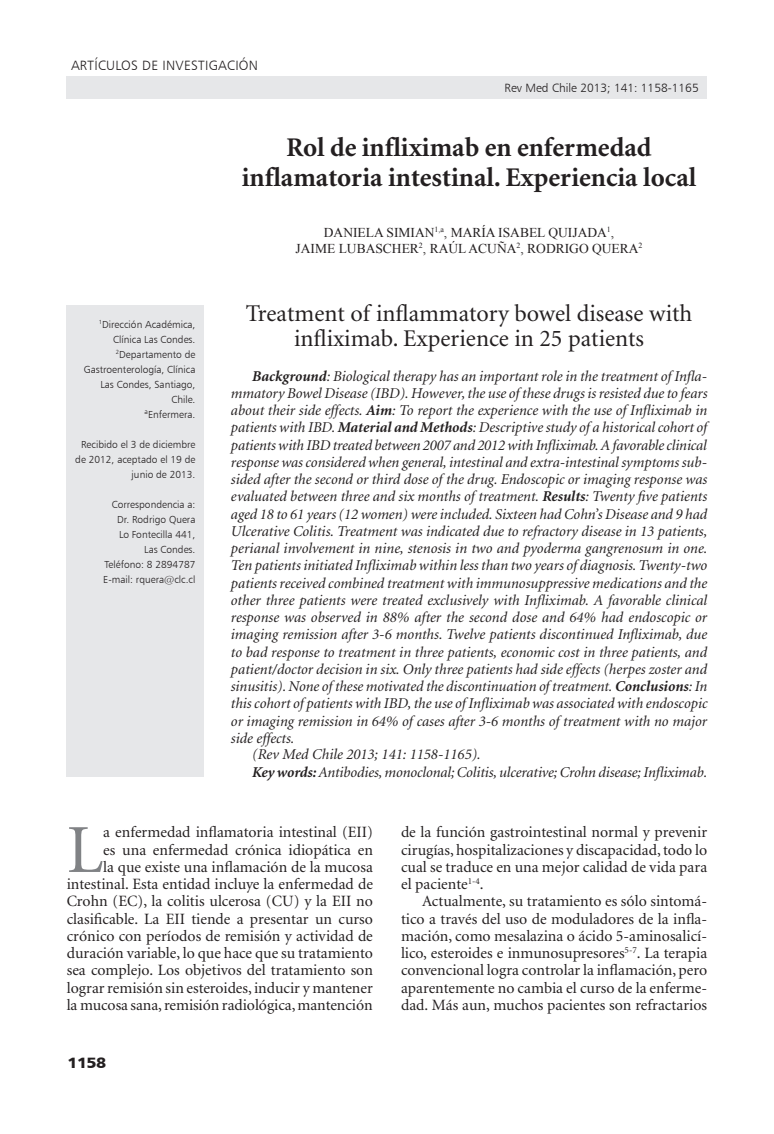
<style>
.page{position:relative;width:774px;height:1134px;background:#fff}
.page>*{position:absolute;margin:0;border:0;box-sizing:border-box;transform-origin:0 0}
._1texto{font:68.85px "Minion";color:#808285}
._2titulo{font:700 27px/30px "Minion";color:#231f20;text-align:center}
._1resumen{font:24px/25.5px "Minion";color:#231f20;text-align:center}
._1texto-2{font:15.75px/17.2px "Minion";color:#231f20;text-align:justify}
._1resumen-2{font:italic 15px/17.2px "Minion";color:#231f20;text-align:justify}
.t1{font:15px "Humanist 777 BT Black B";color:#231f20;scale:1.1 1}
._1autor{font:13.5px/16.2px "Times New Roman";color:#231f20;text-align:center}
.t2{font:13.5px "Humanist 777 BT Light B";letter-spacing:.02em;color:#231f20}
.t3{font:12px "Humanist 777 BT Light B";color:#231f20}
._1datos{font:10.2px/15px "Humanist 777 BT Light B";color:#231f20;text-align:right}
.s1{font-weight:700}
</style>
<div class="page">
<div style="left:67px;top:77px;width:640px;height:22px;background:#e6e7e9"></div>
<div style="left:67px;top:305px;width:137px;height:472px;background:#e6e7e9"></div>
<p class="t2" style="left:71px;top:57px;width:189px">artículos de investigación</p>
<p class="t3" style="left:505px;top:81px;width:196px">Rev Med Chile 2013; 141: 1158-1165</p>
<p class="_1datos" style="left:99px;top:316px;width:98px"><sup>1</sup>Dirección Académica,<br>Clínica Las Condes.</p>
<p class="_1datos" style="left:84px;top:346px;width:113px"><sup>2</sup>Departamento de<br>Gastroenterología, Clínica<br>Las Condes, Santiago,<br>Chile.</p>
<p class="_1datos" style="left:145px;top:406px;width:52px"><sup>a</sup>E nfermera.</p>
<p class="_1datos" style="left:75px;top:436px;width:122px">Recibido el 3 de diciembre de 2012, aceptado el 19 de junio de 2013.</p>
<p class="_1datos" style="left:112px;top:496px;width:85px">Correspondencia a:</p>
<p class="_1datos" style="left:117px;top:511px;width:80px">Dr. Rodrigo Quera</p>
<p class="_1datos" style="left:119px;top:526px;width:78px">Lo Fontecilla 441,</p>
<p class="_1datos" style="left:144px;top:541px;width:53px">Las Condes.</p>
<p class="_1datos" style="left:105px;top:556px;width:92px">Teléfono: 8 2894787</p>
<p class="_1datos" style="left:103px;top:571px;width:94px">E-mail: rquera@clc.cl</p>
<p class="_2titulo" style="left:242px;top:133px;width:456px">Rol de infliximab en enfermedad inflamatoria intestinal. Experiencia local</p>
<p class="_1autor" style="left:296px;top:224px;width:348px">DANIELA SIMIAN<sup>1,a</sup>, MARÍA ISABEL QUIJADA<sup>1</sup>,<br>JAIME LUBASCHER<sup>2</sup>, RAÚL ACUÑA<sup>2</sup>, RODRIGO QUERA<sup>2</sup></p>
<p class="_1resumen" style="left:246px;top:301px;width:448px">Treatment of inflammatory bowel disease with infliximab. Experience in 25 patients</p>
<p class="_1resumen-2" style="left:231px;top:368px;width:478px;text-indent:21px"><span class="s1">Background</span>: Biological therapy has an important role in the treatment of Infla&shy;mmatory Bowel Disease (IBD). However, the use of these drugs is resisted due to fears about their side effects. <span class="s1">Aim</span>: To report the experience with the use of Infliximab in patients with IBD. <span class="s1">Material and Methods</span>: Descriptive study of a historical cohort of patients with IBD treated between 2007 and 2012 with Infliximab. A favorable clinical response was considered when general, intestinal and extra-intestinal symptoms sub&shy;sided after the second or third dose of the drug. Endoscopic or imaging response was evaluated between three and six months of treatment. <span class="s1">Results</span>: Twenty five patients aged 18 to 61 years (12 women) were included. Sixteen had Cohn’s Disease and 9 had Ulcerative Colitis. Treatment was indicated due to refractory disease in 13 patients, perianal involvement in nine, stenosis in two and pyoderma gangrenosum in one.<br>Ten patients initiated Infliximab within less than two years of diagnosis. Twenty-two patients received combined treatment with immunosuppressive medications and the other three patients were treated exclusively with Infliximab. A favorable clinical response was observed in 88% after the second dose and 64% had endoscopic or imaging remission after 3-6 months. Twelve patients discontinued Infliximab, due to bad response to treatment in three patients, economic cost in three patients, and patient/doctor decision in six. Only three patients had side effects (herpes zoster and sinusitis). None of these motivated the discontinuation of treatment. <span class="s1">Conclusions</span>: In this cohort of patients with IBD, the use of Infliximab was associated with endoscopic or imaging remission in 64% of cases after 3-6 months of treatment with no major side effects.</p>
<p class="_1resumen-2" style="left:252px;top:747px;width:230px">(Rev Med Chile 2013; 141: 1158-1165).</p>
<p class="_1resumen-2" style="left:252px;top:764px;width:457px"><span class="s1">Key words:</span>Antibodies, monoclonal; Colitis, ulcerative; Crohn disease; Infliximab.</p>
<p class="_1texto-2" style="left:67px;top:824px;width:308px;text-align:right">a enfermedad inflamatoria intestinal (EII)<br>es una enfermedad crónica idiopática en<br>la que existe una inflamación de la mucosa intestinal. Esta entidad incluye la enfermedad de Crohn (EC), la colitis ulcerosa (CU) y la EII no clasificable. La EII tiende a presentar un curso crónico con períodos de remisión y actividad de duración variable, lo que hace que su tratamiento sea complejo. Los objetivos del tratamiento son lograr remisión sin esteroides, inducir y mantener la mucosa sana, remisión radiológica, mantención</p>
<p class="_1texto-2" style="left:401px;top:824px;width:308px">de la función gastrointestinal normal y prevenir cirugías, hospitalizaciones y discapacidad, todo lo cual se traduce en una mejor calidad de vida para el paciente<sup>1-4</sup>.</p>
<p class="_1texto" style="left:67px;top:816px;width:38px">L</p>
<p class="_1texto-2" style="left:401px;top:893px;width:308px;text-indent:21px">Actualmente, su tratamiento es sólo sintomá&shy;tico a través del uso de moduladores de la infla&shy;mación, como mesalazina o ácido 5-aminosalicí&shy;lico, esteroides e inmunosupresores<sup>5-7</sup>. La terapia convencional logra controlar la inflamación, pero aparentemente no cambia el curso de la enferme&shy;dad. Más aun, muchos pacientes son refractarios</p>
<p class="t1" style="left:68px;top:1053px;width:37px">1158</p>
</div>
